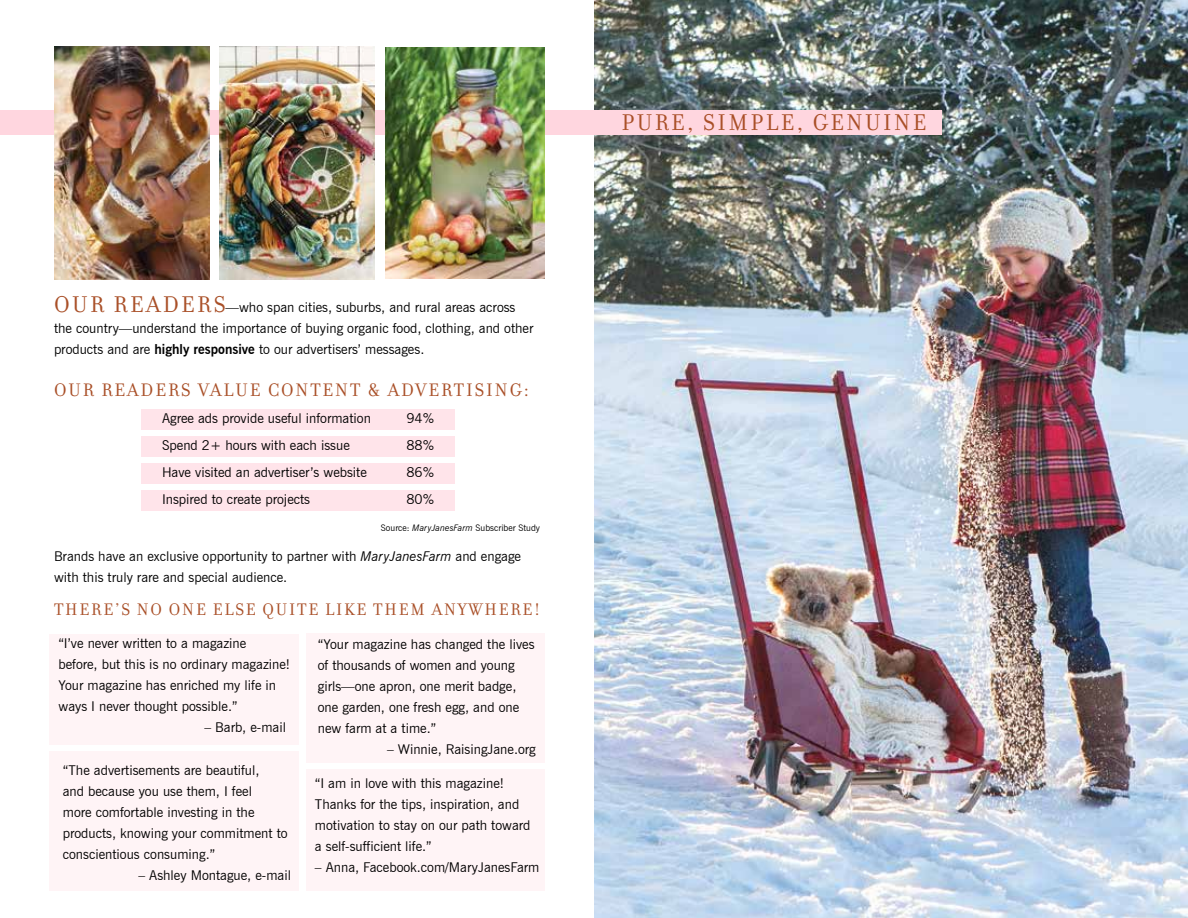
<style>
.page{position:relative;width:1188px;height:918px;background:#fff}
.page>*{position:absolute;margin:0;border:0;box-sizing:border-box;transform-origin:0 0}
.t1{font:24.45px "Filosofia";letter-spacing:.1em;color:#a94f27}
.t2{font:19.5px "Filosofia";letter-spacing:.1em;color:#a94f27}
.t3{font:18px "Filosofia";letter-spacing:.1em;color:#a94f27}
.t4{font:13.5px/21px "News Gothic BT";color:#000}
.t5{font:9px "News Gothic BT";color:#000}
.s1{font-family:"Filosofia";font-size:24.45px;color:#a94f27}
.s2{font-weight:700}
.s3{font-style:italic}
</style>
<div class="page">
<img style="left:595px;top:0;width:593px;height:918px">
<div style="left:306px;top:769px;width:238px;height:122px;background:#fff4f6"></div>
<div style="left:306px;top:634px;width:238px;height:129px;background:#fff4f6"></div>
<div style="left:50px;top:634px;width:249px;height:111px;background:#fff4f6"></div>
<div style="left:141px;top:437px;width:313px;height:20px;background:#ffe4ea"></div>
<div style="left:141px;top:410px;width:313px;height:20px;background:#ffe4ea"></div>
<div style="left:0;top:110px;width:942px;height:25px;background:#ffd6df"></div>
<img style="left:219px;top:46px;width:155px;height:233px">
<div style="left:141px;top:464px;width:313px;height:20px;background:#ffe4ea"></div>
<div style="left:141px;top:491px;width:313px;height:20px;background:#ffe4ea"></div>
<div style="left:50px;top:752px;width:249px;height:139px;background:#fff4f6"></div>
<img style="left:385px;top:47px;width:160px;height:231px">
<img style="left:54px;top:46px;width:155px;height:233px">
<p class="t4" style="left:54px;top:297px;width:481px"><span class="s1">O UR READERS</span>—who span cities, suburbs, and rural areas across the country—understand the importance of buying organic food, clothing, and other products and are <span class="s2">highly responsive</span> to our advertisers’ messages.</p>
<h2 class="t2" style="left:54px;top:379px;width:477px">OUR READERS VALUE CONTENT &amp; ADVERTISING:</h2>
<p class="t4" style="left:162px;top:408px;width:210px">Agree ads provide useful information</p>
<p class="t4" style="left:406px;top:408px;width:29px">94%</p>
<p class="t4" style="left:162px;top:435px;width:189px">Spend 2+ hours with each issue</p>
<p class="t4" style="left:406px;top:435px;width:29px">88%</p>
<p class="t4" style="left:162px;top:462px;width:206px">Have visited an advertiser’s website</p>
<p class="t4" style="left:406px;top:462px;width:29px">86%</p>
<p class="t4" style="left:162px;top:489px;width:150px">Inspired to create projects</p>
<p class="t4" style="left:406px;top:489px;width:29px">80%</p>
<p class="t5" style="left:381px;top:522px;width:161px">Source: <span class="s3">MaryJanesFarm</span> Subscriber Study</p>
<p class="t4" style="left:54px;top:546px;width:469px">Brands have an exclusive opportunity to partner with <span class="s3">MaryJanesFarm</span> and engage with this truly rare and special audience.</p>
<h3 class="t3" style="left:54px;top:599px;width:488px">THERE’S NO ONE ELSE QUITE LIKE THEM ANYWHERE!</h3>
<p class="t4" style="left:58px;top:633px;width:233px">“I’ve never written to a magazine<br>before, but this is no ordinary magazine!<br>Your magazine has enriched my life in ways I never thought possible.”</p>
<p class="t4" style="left:204px;top:717px;width:83px">– Barb, e-mail</p>
<p class="t4" style="left:318px;top:634px;width:218px">“Your magazine has changed the lives of thousands of women and young girls—one apron, one merit badge, one garden, one fresh egg, and one new farm at a time.”</p>
<p class="t4" style="left:387px;top:739px;width:150px">– Winnie, RaisingJane.org</p>
<p class="t4" style="left:63px;top:759px;width:226px">“The advertisements are beautiful,<br>and because you use them, I feel<br>more comfortable investing in the products, knowing your commitment to conscientious consuming.”</p>
<p class="t4" style="left:138px;top:864px;width:154px">– Ashley Montague, e-mail</p>
<p class="t4" style="left:315px;top:773px;width:217px">“I am in love with this magazine!<br>Thanks for the tips, inspiration, and motivation to stay on our path toward a self-sufficient life.”</p>
<p class="t4" style="left:315px;top:857px;width:226px">– Anna, Facebook.com/MaryJanesFarm</p>
<h1 class="t1" style="left:621px;top:108px;width:306px">PURE, SIMPLE, GENUINE</h1>
</div>
